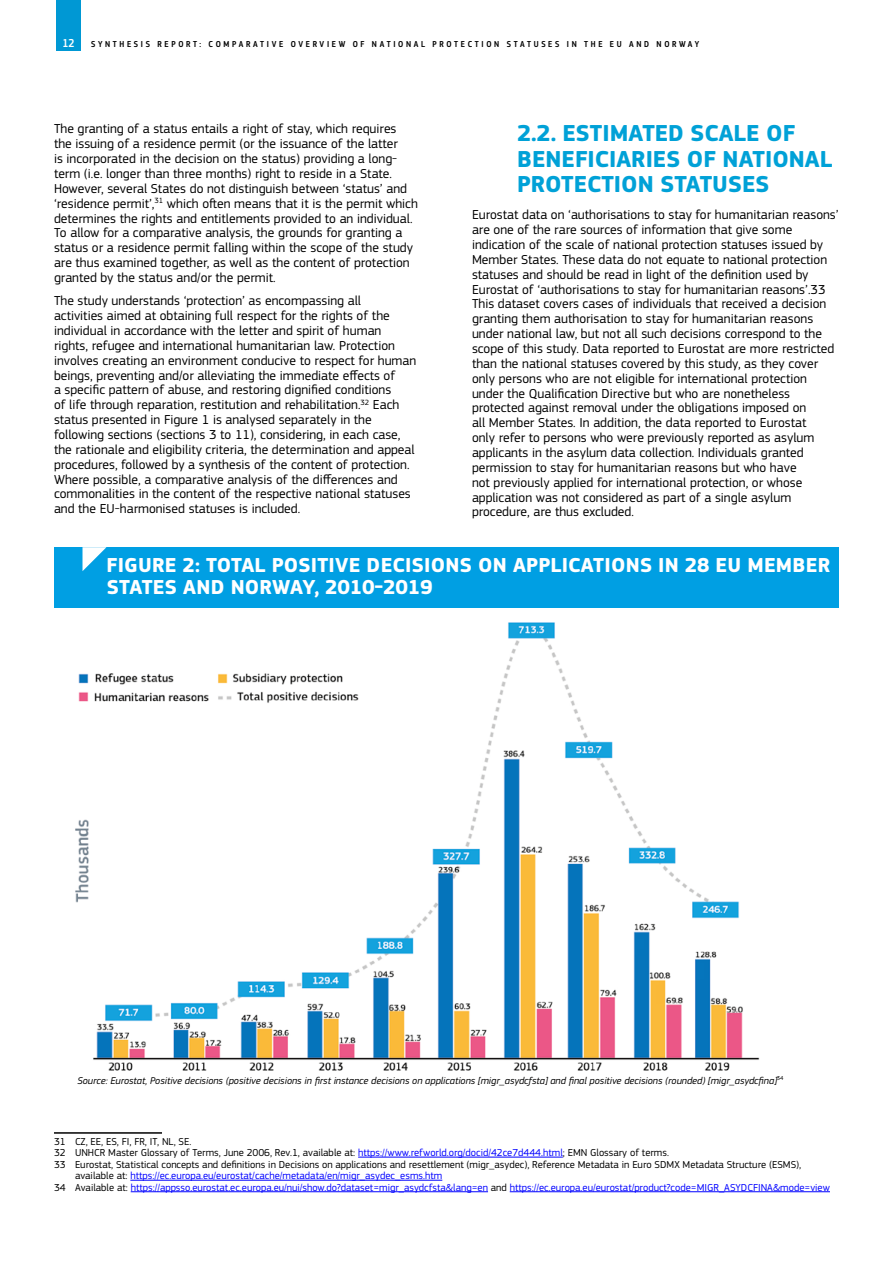
<style>
.page{position:relative;width:893px;height:1263px;background:#fff}
.page>*{position:absolute;margin:0;border:0;box-sizing:border-box;transform-origin:0 0}
.t1{font:700 24px/25.2px "EC Square Sans Pro";color:#00a1d7}
.t2{font:700 21px/22px "EC Square Sans Pro";letter-spacing:.01em;color:#fff}
.t3{font:13.5px/14.9px "EC Square Sans Pro";color:#000}
.t4{font:500 12px "EC Square Sans Cond Pro";color:#fff}
.t5{font:10.5px "EC Square Sans Pro";color:#000}
.t6{font:10.5px "EC Square Sans Pro";color:#00f}
.t7{font:italic 10.2px "EC Square Sans Pro";color:#000}
.t8{font:500 9px "EC Square Sans Cond Pro";letter-spacing:.3em;color:#000}
.s1{color:#00f}
.s2{color:#000}
</style>
<div class="page">
<div style="left:57px;top:0;width:24px;height:51px;background:#0098d4"></div>
<hr style="left:54px;top:1132px;width:108px;height:2px;background:#000">
<hr style="left:358px;top:1157px;width:205px;height:1px;background:#00f">
<hr style="left:130px;top:1180px;width:312px;height:1px;background:#00f">
<hr style="left:131px;top:1191px;width:357px;height:1px;background:#00f">
<hr style="left:510px;top:1191px;width:320px;height:1px;background:#00f">
<div style="left:54px;top:548px;width:785px;height:60px;background:#009fe3"></div>
<svg style="left:82px;top:547px;width:24px;height:24px"></svg>
<img style="left:75px;top:622px;width:685px;height:449px">
<p class="t4" style="left:63px;top:36px;width:14px">12</p>
<p class="t8" style="left:91px;top:39px;width:610px">SYNTHESIS REPORT: COMPARATIVE OVERVIEW OF NATIONAL PROTECTION STATUSES IN THE EU AND NORWAY</p>
<p class="t3" style="left:54px;top:122px;width:365px">The granting of a status entails a right of stay, which requires<br>the issuing of a residence permit (or the issuance of the latter<br>is incorporated in the decision on the status) providing a long&shy;term (i.e. longer than three months) right to reside in a State.<br>However, several States do not distinguish between ‘status’ and ‘residence permit’,<sup>31</sup> which often means that it is the permit which determines the rights and entitlements provided to an individual.<br>To allow for a comparative analysis, the grounds for granting a status or a residence permit falling within the scope of the study are thus examined together, as well as the content of protection granted by the status and/or the permit.</p>
<p class="t3" style="left:54px;top:293px;width:364px">The study understands ‘protection’ as encompassing all<br>activities aimed at obtaining full respect for the rights of the individual in accordance with the letter and spirit of human rights, refugee and international humanitarian law. Protection involves creating an environment conducive to respect for human beings, preventing and/or alleviating the immediate effects of<br>a specific pattern of abuse, and restoring dignified conditions<br>of life through reparation, restitution and rehabilitation.<sup>32</sup> Each status presented in Figure 1 is analysed separately in the following sections (sections 3 to 11), considering, in each case, the rationale and eligibility criteria, the determination and appeal procedures, followed by a synthesis of the content of protection.<br>Where possible, a comparative analysis of the differences and commonalities in the content of the respective national statuses and the EU-harmonised statuses is included.</p>
<h1 class="t1" style="left:517px;top:122px;width:317px">2.2. ESTIMATED SCALE OF<br>BENEFICIARIES OF NATIONAL<br>PROTECTION STATUSES</h1>
<p class="t3" style="left:472px;top:208px;width:368px">Eurostat data on ‘authorisations to stay for humanitarian reasons’ are one of the rare sources of information that give some indication of the scale of national protection statuses issued by Member States. These data do not equate to national protection statuses and should be read in light of the definition used by Eurostat of ‘authorisations to stay for humanitarian reasons’.33<br>This dataset covers cases of individuals that received a decision granting them authorisation to stay for humanitarian reasons under national law, but not all such decisions correspond to the scope of this study. Data reported to Eurostat are more restricted than the national statuses covered by this study, as they cover only persons who are not eligible for international protection under the Qualification Directive but who are nonetheless protected against removal under the obligations imposed on<br>all Member States. In addition, the data reported to Eurostat<br>only refer to persons who were previously reported as asylum applicants in the asylum data collection. Individuals granted permission to stay for humanitarian reasons but who have<br>not previously applied for international protection, or whose application was not considered as part of a single asylum procedure, are thus excluded.</p>
<h2 class="t2" style="left:106px;top:555px;width:725px">FIGURE 2: TOTAL POSITIVE DECISIONS ON APPLICATIONS IN 28 EU MEMBER<br>STATES AND NORWAY, 2010-2019</h2>
<p class="t7" style="left:77px;top:1074px;width:708px">Source: Eurostat, Positive decisions (positive decisions in first instance decisions on applications [migr_asydcfsta] and final positive decisions (rounded) [migr_asydcfina]<sup>34</sup></p>
<p class="t5" style="left:54px;top:1135px;width:139px">31 CZ, EE, ES, FI, FR, IT, NL, SE.</p>
<p class="t5" style="left:54px;top:1146px;width:616px">32 UNHCR Master Glossary of Terms, June 2006, Rev.1, available at: <span class="s1">https://www.refworld.org/docid/42ce7d444.html</span>; EMN Glossary of terms.</p>
<p class="t5" style="left:54px;top:1158px;width:749px">33 Eurostat, Statistical concepts and definitions in Decisions on applications and resettlement (migr_asydec), Reference Metadata in Euro SDMX Metadata Structure (ESMS),</p>
<p class="t6" style="left:75px;top:1169px;width:369px"><span class="s2">available at:</span> https://ec.europa.eu/eurostat/cache/metadata/en/migr_asydec_esms.htm</p>
<p class="t6" style="left:54px;top:1181px;width:777px"><span class="s2">34 Available at:</span> https://appsso.eurostat.ec.europa.eu/nui/show.do?dataset=migr_asydcfsta&amp;lang=en <span class="s2">and</span> https://ec.europa.eu/eurostat/product?code=MIGR_ASYDCFINA&amp;mode=view</p>
</div>
